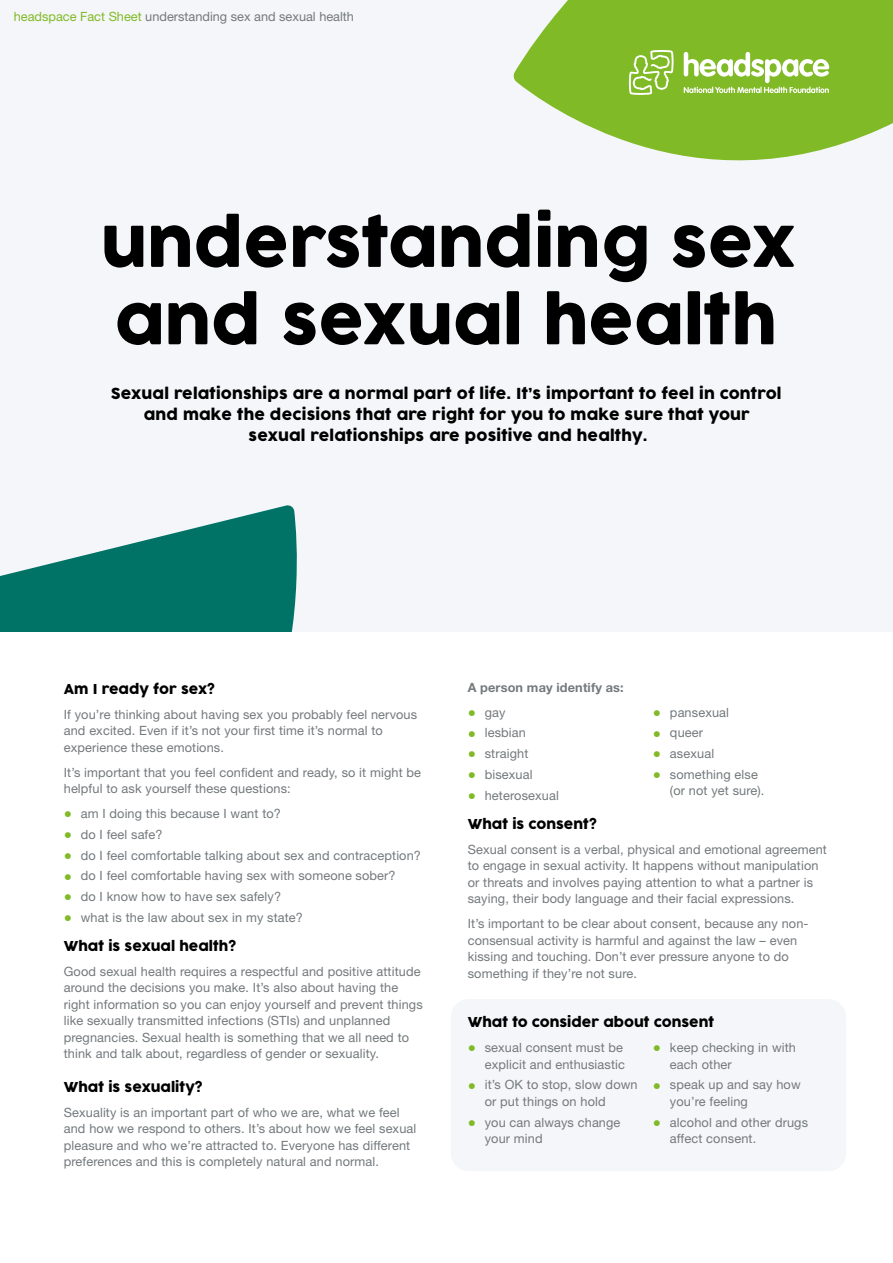
<style>
.page{position:relative;width:893px;height:1263px;background:#fff}
.page>*{position:absolute;margin:0;border:0;box-sizing:border-box;transform-origin:0 0}
.t1{font:64.5px/77.4px "Cocogoose Pro";color:#000}
.t2{font:15px/21px "Cocogoose Pro";letter-spacing:.01em;color:#000;text-align:center}
.t3{font:13.5px "Cocogoose Pro";color:#000}
.t4{font:12.75px/16.5px "Helvetica Neue LT Std";letter-spacing:.01em;color:#73797c}
.t5{font:700 12.75px "Helvetica Neue LT Std";letter-spacing:.01em;color:#73797c}
.s1{color:#80ba27}
.s2{font-size:16.5px;color:#80ba27}
</style>
<div class="page">
<div style="left:0;top:0;width:893px;height:631px;background:#f5f6f9"></div>
<svg style="left:0;top:505px;width:297px;height:126px"></svg>
<svg style="left:513px;top:0;width:380px;height:161px;fill:#80ba27"></svg>
<svg style="left:629px;top:50px;width:45px;height:45px"></svg>
<svg style="left:684px;top:52px;width:145px;height:41px"></svg>
<div style="left:451px;top:999px;width:395px;height:172px;background:#f5f6f9;border-radius:18px"></div>
<p class="t4" style="left:14px;top:8px;width:342px"><span class="s1">headspace Fact Sheet</span> understanding sex and sexual health</p>
<h1 class="t1" style="left:101px;top:207px;width:697px">understanding sex and sexual health</h1>
<p class="t2" style="left:111px;top:384px;width:672px">Sexual relationships are a normal part of life. It’s important to feel in control and make the decisions that are right for you to make sure that your<br>sexual relationships are positive and healthy.</p>
<p class="t3" style="left:64px;top:679px;width:153px">Am I ready for sex?</p>
<p class="t4" style="left:64px;top:706px;width:355px">If you’re thinking about having sex you probably feel nervous and excited. Even if it’s not your first time it’s normal to experience these emotions.</p>
<p class="t4" style="left:64px;top:764px;width:359px">It’s important that you feel confident and ready, so it might be helpful to ask yourself these questions:</p>
<p class="t4" style="left:64px;top:805px;width:219px"><span class="s2">•</span> am I doing this because I want to?</p>
<p class="t4" style="left:64px;top:826px;width:100px"><span class="s2">•</span> do I feel safe?</p>
<p class="t4" style="left:64px;top:847px;width:359px"><span class="s2">•</span> do I feel comfortable talking about sex and contraception?</p>
<p class="t4" style="left:64px;top:867px;width:333px"><span class="s2">•</span> do I feel comfortable having sex with someone sober?</p>
<p class="t4" style="left:64px;top:888px;width:219px"><span class="s2">•</span> do I know how to have sex safely?</p>
<p class="t4" style="left:64px;top:909px;width:241px"><span class="s2">•</span> what is the law about sex in my state?</p>
<p class="t3" style="left:64px;top:937px;width:174px">What is sexual health?</p>
<p class="t4" style="left:64px;top:963px;width:360px">Good sexual health requires a respectful and positive attitude around the decisions you make. It’s also about having the right information so you can enjoy yourself and prevent things like sexually transmitted infections (STIs) and unplanned pregnancies. Sexual health is something that we all need to think and talk about, regardless of gender or sexuality.</p>
<p class="t3" style="left:64px;top:1077px;width:140px">What is sexuality?</p>
<p class="t4" style="left:64px;top:1104px;width:354px">Sexuality is an important part of who we are, what we feel and how we respond to others. It’s about how we feel sexual pleasure and who we’re attracted to. Everyone has different preferences and this is completely natural and normal.</p>
<p class="t5" style="left:468px;top:679px;width:158px">A person may identify as:</p>
<p class="t4" style="left:468px;top:704px;width:39px"><span class="s2">•</span> gay</p>
<p class="t4" style="left:468px;top:724px;width:60px"><span class="s2">•</span> lesbian</p>
<p class="t4" style="left:468px;top:745px;width:62px"><span class="s2">•</span> straight</p>
<p class="t4" style="left:468px;top:766px;width:66px"><span class="s2">•</span> bisexual</p>
<p class="t4" style="left:468px;top:787px;width:93px"><span class="s2">•</span> heterosexual</p>
<p class="t4" style="left:653px;top:704px;width:78px"><span class="s2">•</span> pansexual</p>
<p class="t4" style="left:653px;top:724px;width:52px"><span class="s2">•</span> queer</p>
<p class="t4" style="left:653px;top:745px;width:63px"><span class="s2">•</span> asexual</p>
<p class="t4" style="left:670px;top:766px;width:96px;text-indent:-17px"><span class="s2">•</span> something else (or not yet sure).</p>
<p class="t3" style="left:468px;top:814px;width:130px">What is consent?</p>
<p class="t4" style="left:468px;top:841px;width:361px">Sexual consent is a verbal, physical and emotional agreement to engage in sexual activity. It happens without manipulation or threats and involves paying attention to what a partner is saying, their body language and their facial expressions.</p>
<p class="t4" style="left:468px;top:915px;width:342px">It’s important to be clear about consent, because any non&shy;consensual activity is harmful and against the law – even kissing and touching. Don’t ever pressure anyone to do something if they’re not sure.</p>
<p class="t3" style="left:468px;top:1013px;width:248px">What to consider about consent</p>
<p class="t4" style="left:468px;top:1039px;width:159px;text-align:right"><span class="s2">•</span> sexual consent must be explicit and enthusiastic</p>
<p class="t4" style="left:485px;top:1076px;width:154px;text-indent:-17px"><span class="s2">•</span> it’s OK to stop, slow down or put things on hold</p>
<p class="t4" style="left:485px;top:1114px;width:137px;text-indent:-17px"><span class="s2">•</span> you can always change your mind</p>
<p class="t4" style="left:670px;top:1039px;width:128px;text-indent:-17px"><span class="s2">•</span> keep checking in with each other</p>
<p class="t4" style="left:670px;top:1076px;width:132px;text-indent:-17px"><span class="s2">•</span> speak up and say how you’re feeling</p>
<p class="t4" style="left:670px;top:1114px;width:140px;text-indent:-17px"><span class="s2">•</span> alcohol and other drugs affect consent.</p>
</div>
